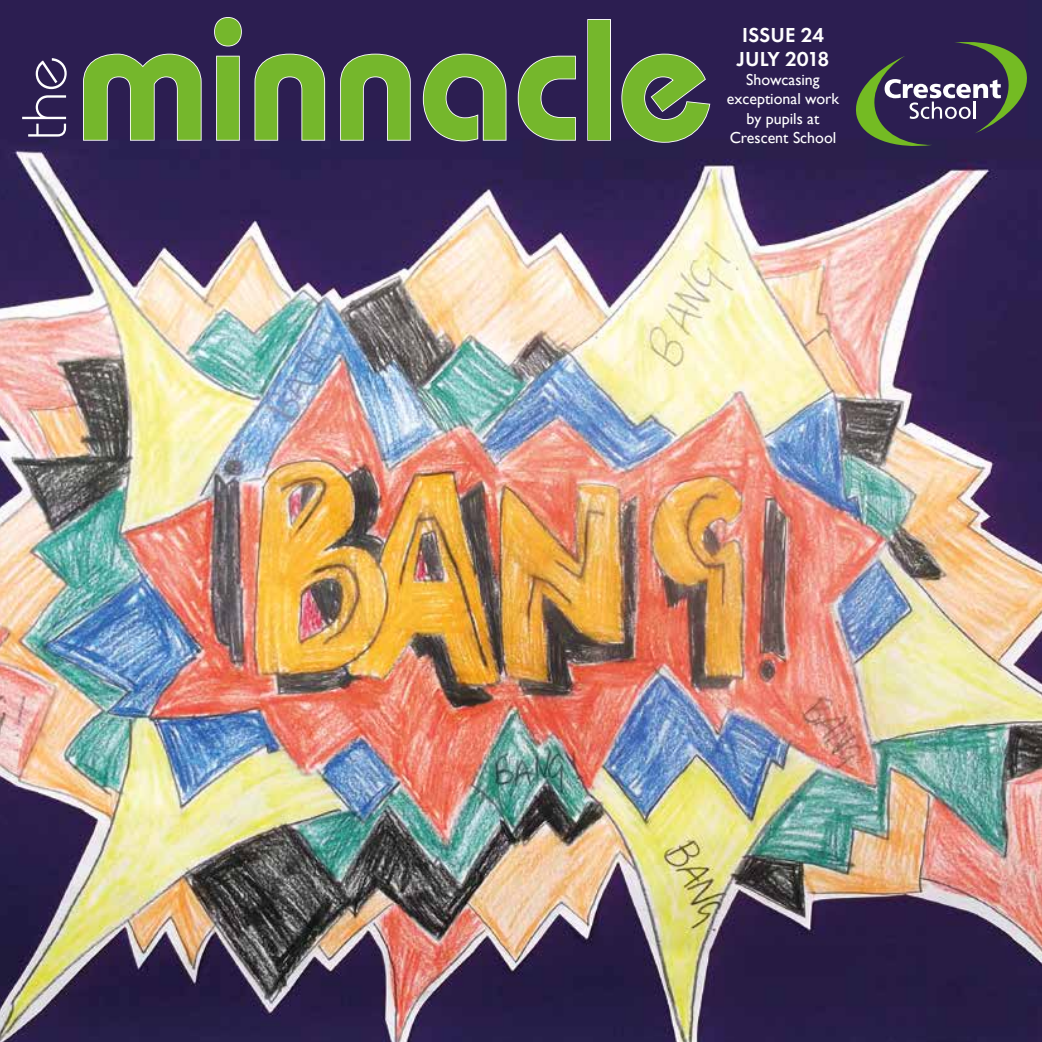
<style>
.page{position:relative;width:1042px;height:1042px;background:#fff}
.page>*{position:absolute;margin:0;border:0;box-sizing:border-box;transform-origin:0 0}
.t1{font:600 171.33px "Bauhaus";color:#75b72c}
.t2{font:300 62.82px "Bauhaus";color:#fff}
.t3{font:600 21px/24.5px "Futura PT";color:#fff}
.t4{font:15.92px/19.1px "Gill Sans";color:#fff;text-align:center}
</style>
<div class="page">
<img style="left:0;top:0;width:1042px;height:1042px">
<svg style="left:82px;top:53px;width:120px;height:89px;background:#413562"></svg>
<svg style="left:213px;top:16px;width:30px;height:126px;background:#483c68"></svg>
<svg style="left:254px;top:53px;width:72px;height:89px;background:#423664"></svg>
<svg style="left:339px;top:53px;width:73px;height:89px;background:#423663"></svg>
<svg style="left:422px;top:53px;width:85px;height:89px;background:#423563"></svg>
<svg style="left:517px;top:55px;width:60px;height:87px;background:#413462"></svg>
<div style="left:587px;top:19px;width:24px;height:122px;border:2px solid #fff"></div>
<svg style="left:620px;top:53px;width:91px;height:91px;background:#413462"></svg>
<svg style="left:855px;top:41px;width:173px;height:106px;background:#464656"></svg>
<h2 class="t2" style="left:7px;top:140px;width:85px;rotate:-90deg">the</h2>
<h1 class="t1" style="left:76px;top:-23px;width:639px">minnacle</h1>
<h3 class="t3" style="left:737px;top:22px;width:94px">ISSUE 24<br>JULY 2018</h3>
<p class="t4" style="left:727px;top:70px;width:114px">Showcasing exceptional work by pupils at<br>Crescent School</p>
</div>
